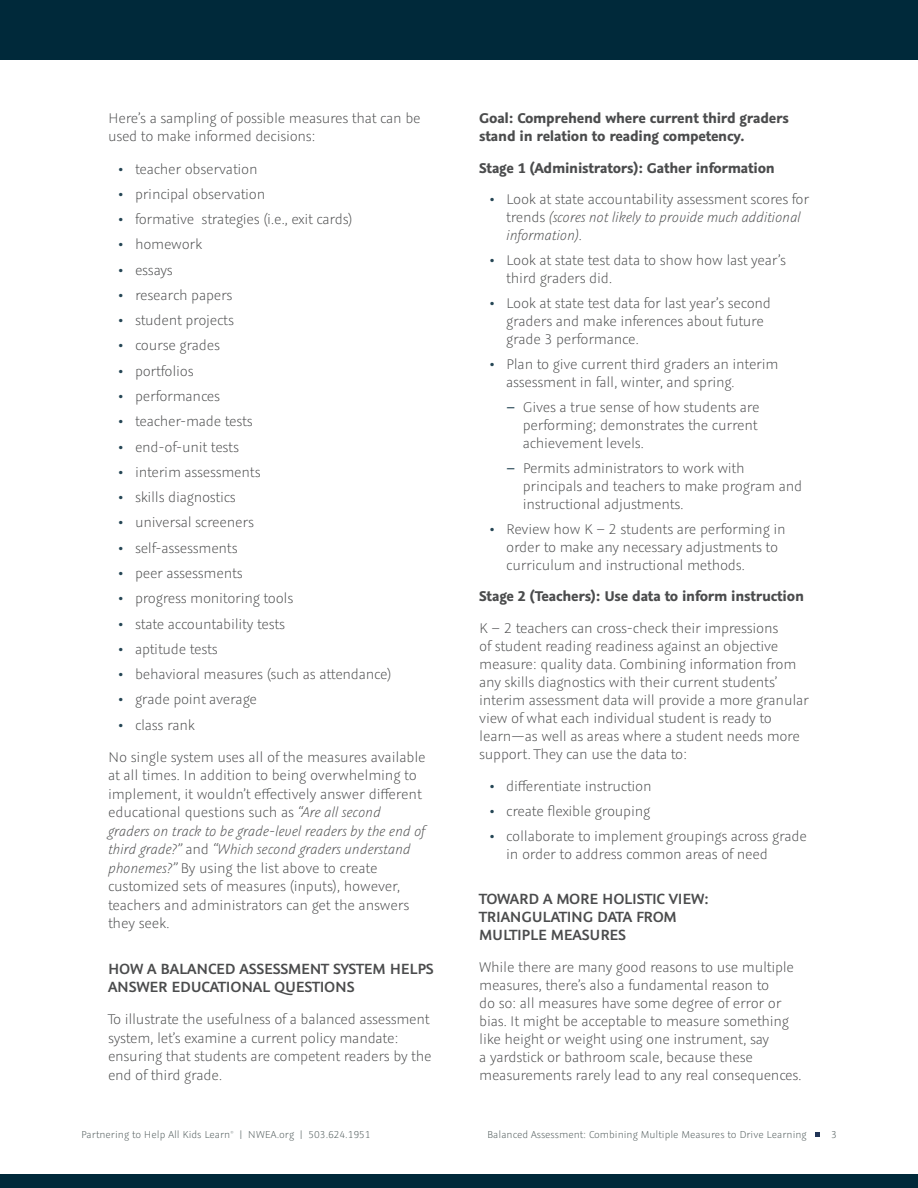
<style>
.page{position:relative;width:918px;height:1188px;background:#fff}
.page>*{position:absolute;margin:0;border:0;box-sizing:border-box;transform-origin:0 0}
.t1{font:600 16.5px/18px "Graublau Sans";letter-spacing:-.015em;color:#4b4c4d}
.t2{font:300 15.75px/18px "Graublau Sans";letter-spacing:-.015em;color:#4b4c4d}
.t3{font:700 15.75px/18px "Graublau Sans";letter-spacing:-.015em;color:#4b4c4d}
.t4{font:300 11.25px "Graublau Sans";color:#4d5858}
.t5{font:300 3px "Graublau Sans";color:#4d5858}
.s1{color:#244554}
.s2{font-style:italic}
.s3{font-weight:400;color:#244554}
</style>
<div class="page">
<svg style="left:815px;top:1133px;width:5px;height:4px"></svg>
<div style="left:0;top:1174px;width:918px;height:14px;background:#00293a"></div>
<div style="left:0;top:0;width:918px;height:60px;background:#00293a"></div>
<p class="t2" style="left:108px;top:109px;width:314px;line-height:18.5px">Here’s a sampling of possible measures that can be used to make informed decisions:</p>
<p class="t2" style="left:119px;top:160px;width:141px"><span class="s1">•</span> teacher observation</p>
<p class="t2" style="left:119px;top:185px;width:148px"><span class="s1">•</span> principal observation</p>
<p class="t2" style="left:119px;top:210px;width:236px"><span class="s1">•</span> formative strategies (i.e., exit cards)</p>
<p class="t2" style="left:119px;top:236px;width:85px"><span class="s1">•</span> homework</p>
<p class="t2" style="left:119px;top:261px;width:56px"><span class="s1">•</span> essays</p>
<p class="t2" style="left:119px;top:286px;width:116px"><span class="s1">•</span> research papers</p>
<p class="t2" style="left:119px;top:311px;width:117px"><span class="s1">•</span> student projects</p>
<p class="t2" style="left:119px;top:337px;width:103px"><span class="s1">•</span> course grades</p>
<p class="t2" style="left:119px;top:362px;width:77px"><span class="s1">•</span> portfolios</p>
<p class="t2" style="left:119px;top:387px;width:103px"><span class="s1">•</span> performances</p>
<p class="t2" style="left:119px;top:412px;width:136px"><span class="s1">•</span> teacher-made tests</p>
<p class="t2" style="left:119px;top:438px;width:122px"><span class="s1">•</span> end-of-unit tests</p>
<p class="t2" style="left:119px;top:463px;width:144px"><span class="s1">•</span> interim assessments</p>
<p class="t2" style="left:119px;top:488px;width:119px"><span class="s1">•</span> skills diagnostics</p>
<p class="t2" style="left:119px;top:514px;width:137px"><span class="s1">•</span> universal screeners</p>
<p class="t2" style="left:119px;top:539px;width:121px"><span class="s1">•</span> self-assessments</p>
<p class="t2" style="left:119px;top:564px;width:126px"><span class="s1">•</span> peer assessments</p>
<p class="t2" style="left:119px;top:589px;width:176px"><span class="s1">•</span> progress monitoring tools</p>
<p class="t2" style="left:119px;top:615px;width:168px"><span class="s1">•</span> state accountability tests</p>
<p class="t2" style="left:119px;top:640px;width:101px"><span class="s1">•</span> aptitude tests</p>
<p class="t2" style="left:119px;top:665px;width:275px"><span class="s1">•</span> behavioral measures (such as attendance)</p>
<p class="t2" style="left:119px;top:691px;width:140px"><span class="s1">•</span> grade point average</p>
<p class="t2" style="left:108px;top:709px;width:319px;line-height:32px;text-indent:10px"><span class="s1">•</span> class rank<br>No single system uses all of the measures available</p>
<p class="t2" style="left:108px;top:766px;width:319px;line-height:18.5px">at all times. In addition to being overwhelming to implement, it wouldn’t effectively answer different educational questions such as <span class="s2">“Are all second graders on track to be grade-level readers by the end of third grade?”</span> and <span class="s2">“Which second graders understand phonemes?”</span> By using the list above to create customized sets of measures (inputs), however, teachers and administrators can get the answers they seek.</p>
<p class="t1" style="left:108px;top:959px;width:327px;line-height:18.6px">HOW A BALANCED ASSESSMENT SYSTEM HELPS<br>ANSWER EDUCATIONAL QUESTIONS</p>
<p class="t2" style="left:108px;top:1010px;width:325px;line-height:18.5px">To illustrate the usefulness of a balanced assessment system, let’s examine a current policy mandate: ensuring that students are competent readers by the end of third grade.</p>
<p class="t3" style="left:479px;top:109px;width:311px">Goal: Comprehend where current third graders stand in relation to reading competency.</p>
<p class="t3" style="left:479px;top:159px;width:297px">Stage 1 (Administrators): Gather information</p>
<p class="t2" style="left:506px;top:190px;width:305px;text-indent:-17px"><span class="s1">•</span> Look at state accountability assessment scores for trends <span class="s2">(scores not likely to provide much additional information)</span>.</p>
<p class="t2" style="left:506px;top:251px;width:281px;text-indent:-17px"><span class="s1">•</span> Look at state test data to show how last year’s third graders did.</p>
<p class="t2" style="left:506px;top:294px;width:266px;text-indent:-17px"><span class="s1">•</span> Look at state test data for last year’s second graders and make inferences about future grade 3 performance.</p>
<p class="t2" style="left:506px;top:355px;width:274px;text-indent:-17px"><span class="s1">•</span> Plan to give current third graders an interim assessment in fall, winter, and spring.</p>
<p class="t2" style="left:523px;top:398px;width:238px;text-indent:-17px"><span class="s3">–</span> Gives a true sense of how students are performing; demonstrates the current achievement levels.</p>
<p class="t2" style="left:523px;top:459px;width:281px;text-indent:-17px"><span class="s3">–</span> Permits administrators to work with principals and teachers to make program and instructional adjustments.</p>
<p class="t2" style="left:506px;top:520px;width:281px;text-indent:-17px"><span class="s1">•</span> Review how K – 2 students are performing in order to make any necessary adjustments to curriculum and instructional methods.</p>
<p class="t3" style="left:479px;top:588px;width:326px">Stage 2 (Teachers): Use data to inform instruction</p>
<p class="t2" style="left:479px;top:619px;width:331px">K – 2 teachers can cross-check their impressions<br>of student reading readiness against an objective measure: quality data. Combining information from any skills diagnostics with their current students’ interim assessment data will provide a more granular view of what each individual student is ready to learn—as well as areas where a student needs more support. They can use the data to:</p>
<p class="t2" style="left:490px;top:777px;width:163px"><span class="s1">•</span> differentiate instruction</p>
<p class="t2" style="left:490px;top:802px;width:162px"><span class="s1">•</span> create flexible grouping</p>
<p class="t2" style="left:506px;top:827px;width:302px;text-indent:-17px"><span class="s1">•</span> collaborate to implement groupings across grade in order to address common areas of need</p>
<p class="t1" style="left:479px;top:890px;width:231px">TOWARD A MORE HOLISTIC VIEW:<br>TRIANGULATING DATA FROM<br>MULTIPLE MEASURES</p>
<p class="t2" style="left:479px;top:958px;width:324px">While there are many good reasons to use multiple measures, there’s also a fundamental reason to<br>do so: all measures have some degree of error or bias. It might be acceptable to measure something like height or weight using one instrument, say<br>a yardstick or bathroom scale, because these measurements rarely lead to any real consequences.</p>
<p class="t4" style="left:81px;top:1128px;width:151px">Partnering to Help All Kids Learn</p>
<p class="t5" style="left:230px;top:1131px;width:5px">®</p>
<p class="t4" style="left:239px;top:1128px;width:133px">| NWEA.org | 503.624.1951</p>
<p class="t4" style="left:487px;top:1128px;width:321px">Balanced Assessment: Combining Multiple Measures to Drive Learning</p>
<p class="t4" style="left:831px;top:1128px;width:7px">3</p>
</div>
